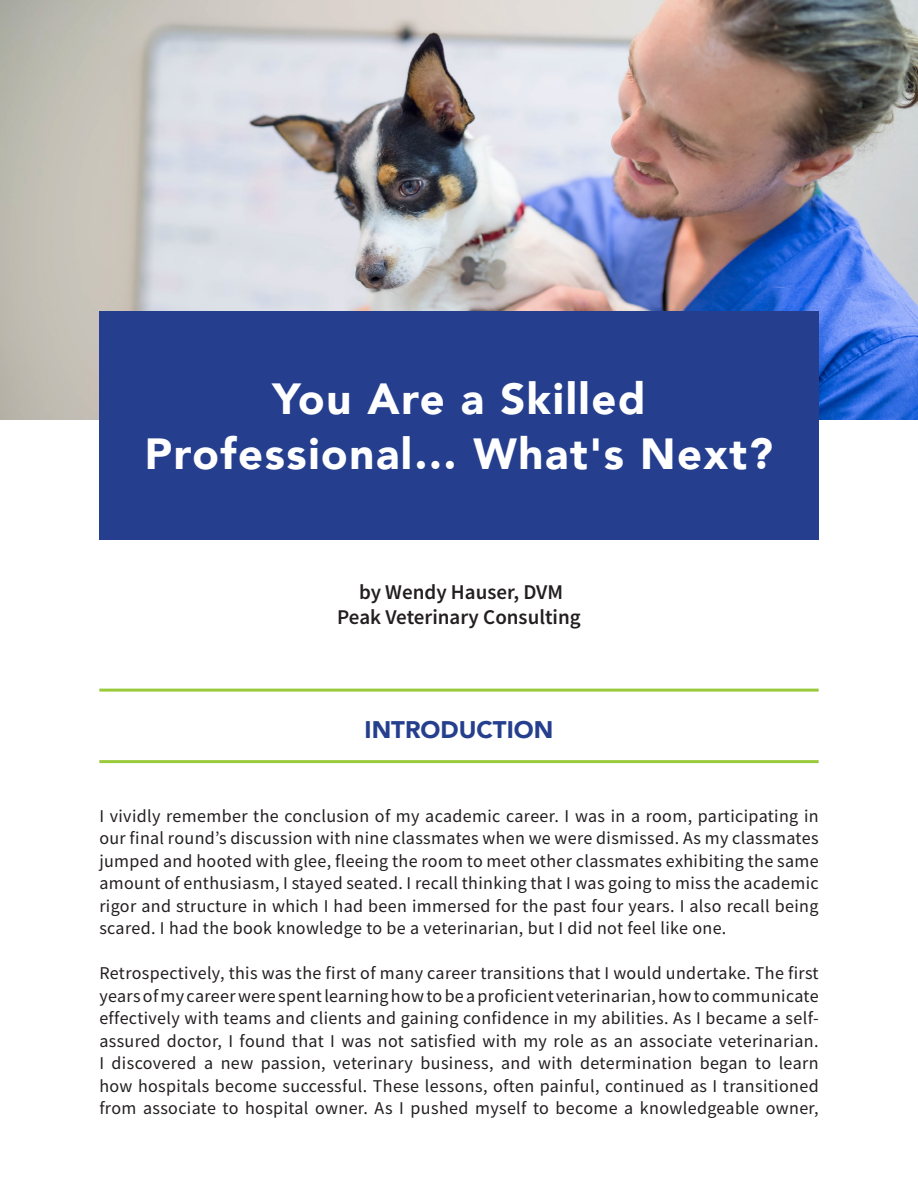
<style>
.page{position:relative;width:918px;height:1188px;background:#fff}
.page>*{position:absolute;margin:0;border:0;box-sizing:border-box;transform-origin:0 0}
.t1{font:900 43.5px/55.5px "Avenir";letter-spacing:.035em;color:#fff;text-align:center}
.t2{font:900 24px "Avenir";color:#253f8e}
.t3{font:600 21px "Source Sans Pro";color:#231f20}
.t4{font:18px/22.5px "Source Sans Pro";letter-spacing:.02em;color:#231f20;text-align:justify}
</style>
<div class="page">
<img style="left:0;top:0;width:918px;height:419px">
<div style="left:99px;top:312px;width:720px;height:228px;background:#253f8e"></div>
<hr style="left:99px;top:689px;width:720px;height:3px;background:#99ca3b">
<hr style="left:99px;top:760px;width:720px;height:3px;background:#99ca3b">
<p class="t1" style="left:145px;top:370px;width:630px">You Are a Skilled<br>Professional… What's Next?</p>
<p class="t3" style="left:359px;top:578px;width:206px">by Wendy Hauser, DVM</p>
<p class="t3" style="left:337px;top:603px;width:245px">Peak Veterinary Consulting</p>
<p class="t2" style="left:365px;top:709px;width:190px">INTRODUCTION</p>
<p class="t4" style="left:99px;top:805px;width:721px">I vividly remember the conclusion of my academic career. I was in a room, participating in our final round’s discussion with nine classmates when we were dismissed. As my classmates jumped and hooted with glee, fleeing the room to meet other classmates exhibiting the same amount of enthusiasm, I stayed seated. I recall thinking that I was going to miss the academic rigor and structure in which I had been immersed for the past four years. I also recall being scared. I had the book knowledge to be a veterinarian, but I did not feel like one.</p>
<p class="t4" style="left:99px;top:962px;width:721px">Retrospectively, this was the first of many career transitions that I would undertake. The first years of my career were spent learning how to be a proficient veterinarian, how to communicate effectively with teams and clients and gaining confidence in my abilities. As I became a self&shy;assured doctor, I found that I was not satisfied with my role as an associate veterinarian.<br>I discovered a new passion, veterinary business, and with determination began to learn how hospitals become successful. These lessons, often painful, continued as I transitioned from associate to hospital owner. As I pushed myself to become a knowledgeable owner,</p>
</div>
